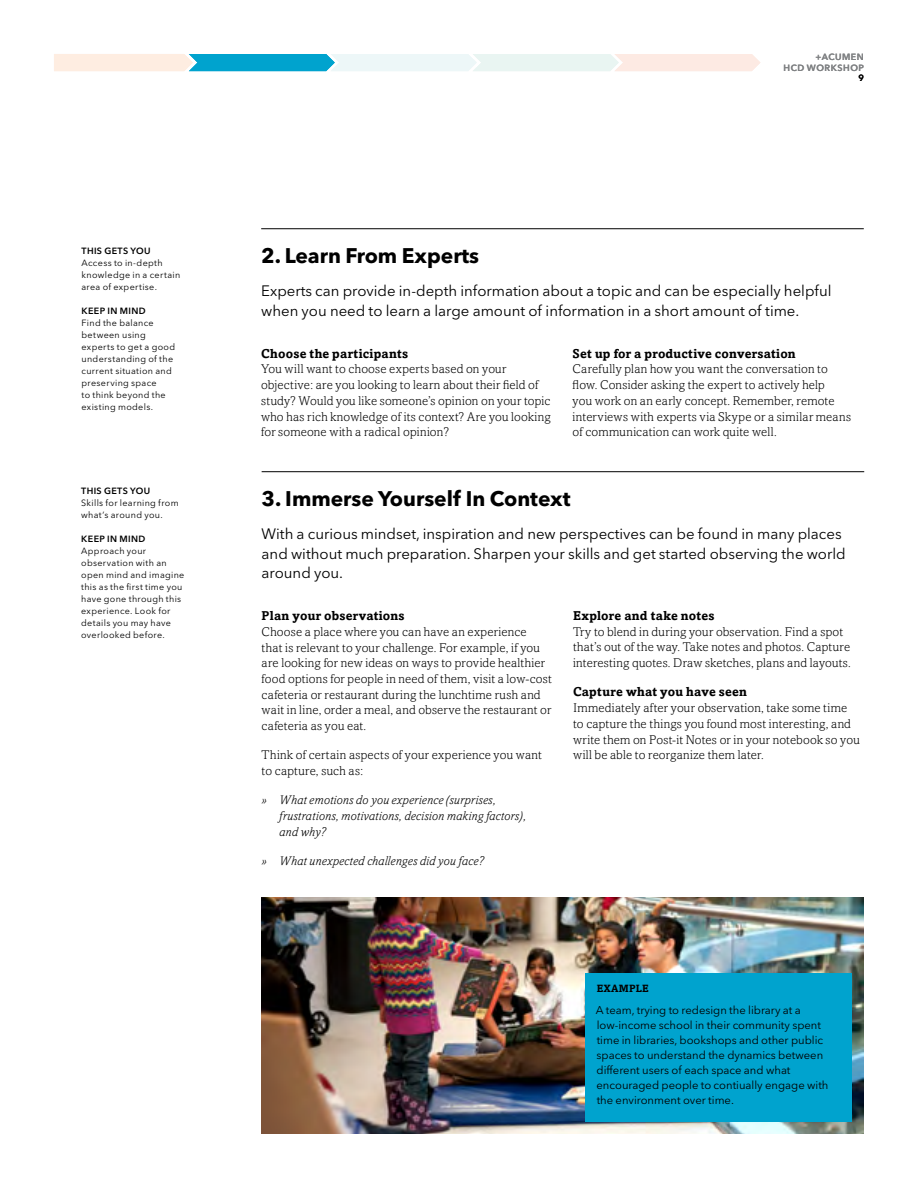
<style>
.page{position:relative;width:918px;height:1188px;background:#fff}
.page>*{position:absolute;margin:0;border:0;box-sizing:border-box;transform-origin:0 0}
.t1{font:700 21px "Avenir Next LT Pro";color:#000}
.t2{font:15px/19.5px "Avenir Next LT Pro";color:#000}
.t3{font:300 12.75px/15.8px "Amasis";letter-spacing:.015em;color:#000}
.t4{font:italic 300 12.75px/15.8px "Amasis";letter-spacing:.015em;color:#000}
.t5{font:700 12.75px "Amasis";letter-spacing:.015em;color:#000}
.t6{font:11.25px/15px "Avenir Next LT Pro";color:#000}
.t7{font:700 10.5px "Amasis";letter-spacing:.02em;color:#000}
.t8{font:9px/12px "Avenir Next LT Pro";letter-spacing:.035em;color:#000}
.t9{font:600 9px "Avenir Next LT Pro";letter-spacing:.04em;color:#000}
.t10{font:600 9px/10.5px "Avenir Next LT Pro";letter-spacing:.06em;color:#808284;text-align:right}
</style>
<div class="page">
<svg style="left:54px;top:54px;width:707px;height:17px;background:#c4e2e6"></svg>
<hr style="left:261px;top:228px;width:603px;height:1px;background:#000">
<hr style="left:262px;top:471px;width:602px;height:1px;background:#000">
<img style="left:262px;top:897px;width:602px;height:237px">
<div style="left:586px;top:974px;width:266px;height:148px;background:#00a3ce"></div>
<p class="t9" style="left:82px;top:245px;width:71px">THIS GETS YOU</p>
<p class="t8" style="left:82px;top:257px;width:100px">Access to in-depth knowledge in a certain area of expertise.</p>
<p class="t9" style="left:82px;top:305px;width:66px">KEEP IN MIND</p>
<p class="t8" style="left:82px;top:317px;width:95px">Find the balance between using experts to get a good understanding of the current situation and preserving space<br>to think beyond the existing models.</p>
<p class="t9" style="left:81px;top:486px;width:71px">THIS GETS YOU</p>
<p class="t8" style="left:81px;top:497px;width:99px">Skills for learning from what’s around you.</p>
<p class="t9" style="left:81px;top:534px;width:66px">KEEP IN MIND</p>
<p class="t8" style="left:81px;top:545px;width:105px">Approach your observation with an open mind and imagine this as the first time you have gone through this experience. Look for details you may have overlooked before.</p>
<p class="t10" style="left:784px;top:52px;width:82px">+ACUMEN<br>HCD WORKSHOP</p>
<p class="t9" style="left:859px;top:73px;width:7px">9</p>
<h1 class="t1" style="left:261px;top:243px;width:219px">2. Learn From Experts</h1>
<p class="t2" style="left:261px;top:281px;width:572px">Experts can provide in-depth information about a topic and can be especially helpful when you need to learn a large amount of information in a short amount of time.</p>
<p class="t5" style="left:261px;top:345px;width:149px">Choose the participants</p>
<p class="t3" style="left:261px;top:361px;width:291px">You will want to choose experts based on your objective: are you looking to learn about their field of study? Would you like someone’s opinion on your topic who has rich knowledge of its context? Are you looking for someone with a radical opinion?</p>
<p class="t5" style="left:573px;top:345px;width:225px">Set up for a productive conversation</p>
<p class="t3" style="left:573px;top:361px;width:280px">Carefully plan how you want the conversation to flow. Consider asking the expert to actively help<br>you work on an early concept. Remember, remote interviews with experts via Skype or a similar means of communication can work quite well.</p>
<h1 class="t1" style="left:262px;top:486px;width:310px">3. Immerse Yourself In Context</h1>
<p class="t2" style="left:262px;top:524px;width:586px">With a curious mindset, inspiration and new perspectives can be found in many places and without much preparation. Sharpen your skills and get started observing the world around you.</p>
<p class="t5" style="left:262px;top:608px;width:145px">Plan your observations</p>
<p class="t3" style="left:262px;top:624px;width:292px">Choose a place where you can have an experience<br>that is relevant to your challenge. For example, if you are looking for new ideas on ways to provide healthier food options for people in need of them, visit a low-cost cafeteria or restaurant during the lunchtime rush and wait in line, order a meal, and observe the restaurant or cafeteria as you eat.</p>
<p class="t3" style="left:262px;top:747px;width:282px">Think of certain aspects of your experience you want to capture, such as:</p>
<p class="t4" style="left:279px;top:793px;width:248px;text-indent:-18px">» What emotions do you experience (surprises, frustrations, motivations, decision making factors), and why?</p>
<p class="t4" style="left:262px;top:853px;width:223px">» What unexpected challenges did you face?</p>
<p class="t5" style="left:573px;top:608px;width:143px">Explore and take notes</p>
<p class="t3" style="left:573px;top:623px;width:279px">Try to blend in during your observation. Find a spot that’s out of the way. Take notes and photos. Capture interesting quotes. Draw sketches, plans and layouts.</p>
<p class="t5" style="left:573px;top:684px;width:175px">Capture what you have seen</p>
<p class="t3" style="left:573px;top:700px;width:288px">Immediately after your observation, take some time to capture the things you found most interesting, and write them on Post-it Notes or in your notebook so you will be able to reorganize them later.</p>
<p class="t7" style="left:597px;top:982px;width:54px">EXAMPLE</p>
<p class="t6" style="left:596px;top:1003px;width:234px">A team, trying to redesign the library at a low-income school in their community spent time in libraries, bookshops and other public spaces to understand the dynamics between different users of each space and what encouraged people to contiually engage with the environment over time.</p>
</div>
